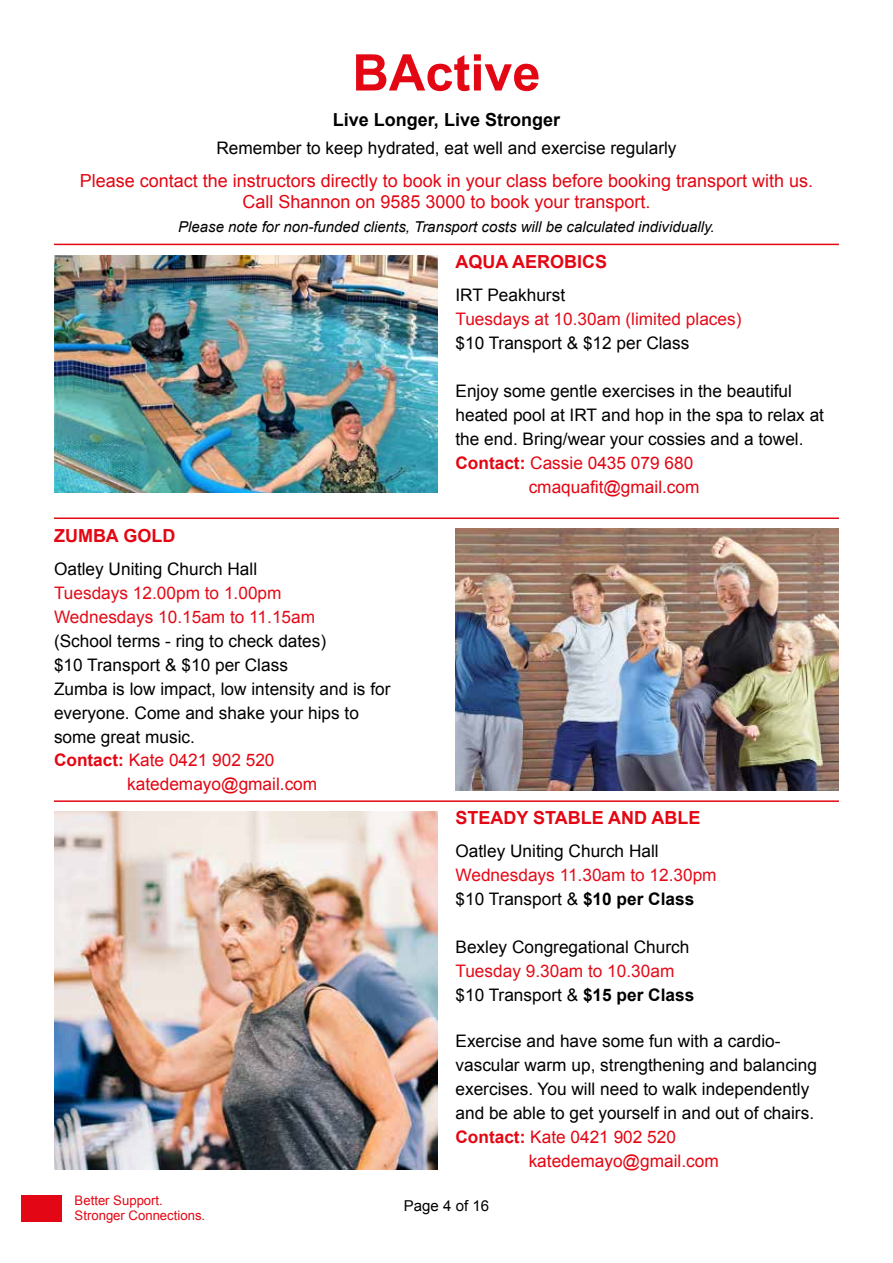
<style>
.page{position:relative;width:893px;height:1263px;background:#fff}
.page>*{position:absolute;margin:0;border:0;box-sizing:border-box;transform-origin:0 0}
.t1{font:700 50.55px "Arial";color:#e30613}
.t2{font:18px/21.6px "Arial";color:#e30613;text-align:center}
.t3{font:700 18px "Arial";color:#e30613}
.t4{font:700 18px "Arial";color:#000}
.t5{font:17.25px "Arial";color:#000}
.t6{font:17.25px/24px "Arial";color:#e30c19}
.t7{font:17.25px "Arial";color:#e30613}
.t8{font:italic 15px "Arial";color:#000}
.t9{font:15px "Arial";color:#000}
.t10{font:13.05px/15.8px "Arial";color:#e30613}
.s1{font-weight:700}
.s2{color:#000}
.s3{font-weight:700;color:#000}
</style>
<div class="page">
<div style="left:21px;top:1195px;width:41px;height:26px;background:#e30715"></div>
<hr style="left:54px;top:244px;width:785px;height:1px;background:#e30613">
<hr style="left:54px;top:800px;width:785px;height:2px;background:#e30613">
<img style="left:54px;top:255px;width:383px;height:238px">
<hr style="left:54px;top:517px;width:785px;height:2px;background:#e30613">
<img style="left:455px;top:529px;width:384px;height:261px">
<img style="left:54px;top:811px;width:383px;height:358px">
<h1 class="t1" style="left:352px;top:39px;width:190px">BActive</h1>
<p class="t4" style="left:333px;top:108px;width:229px">Live Longer, Live Stronger</p>
<p class="t5" style="left:216px;top:137px;width:462px">Remember to keep hydrated, eat well and exercise regularly</p>
<p class="t2" style="left:80px;top:170px;width:735px">Please contact the instructors directly to book in your class before booking transport with us.<br>Call Shannon on 9585 3000 to book your transport.</p>
<p class="t8" style="left:178px;top:217px;width:538px">Please note for non-funded clients, Transport costs will be calculated individually.</p>
<p class="t3" style="left:455px;top:250px;width:153px">AQUA AEROBICS</p>
<p class="t5" style="left:455px;top:283px;width:111px">IRT Peakhurst</p>
<p class="t6" style="left:455px;top:307px;width:287px">Tuesdays at 10.30am (limited places)</p>
<p class="t5" style="left:455px;top:331px;width:235px">$10 Transport &amp; $12 per Class</p>
<p class="t5" style="left:455px;top:379px;width:338px">Enjoy some gentle exercises in the beautiful</p>
<p class="t5" style="left:455px;top:403px;width:370px">heated pool at IRT and hop in the spa to relax at</p>
<p class="t5" style="left:455px;top:427px;width:350px">the end. Bring/wear your cossies and a towel.</p>
<p class="t7" style="left:455px;top:451px;width:239px"><span class="s1">Contact:</span> Cassie 0435 079 680</p>
<p class="t7" style="left:529px;top:475px;width:172px">cmaquafit@gmail.com</p>
<p class="t3" style="left:54px;top:524px;width:123px">ZUMBA GOLD</p>
<p class="t5" style="left:54px;top:557px;width:205px">Oatley Uniting Church Hall</p>
<p class="t6" style="left:54px;top:581px;width:263px">Tuesdays 12.00pm to 1.00pm<br>Wednesdays 10.15am to 11.15am</p>
<p class="t5" style="left:54px;top:629px;width:274px">(School terms - ring to check dates)</p>
<p class="t5" style="left:54px;top:653px;width:235px">$10 Transport &amp; $10 per Class</p>
<p class="t5" style="left:54px;top:677px;width:338px">Zumba is low impact, low intensity and is for</p>
<p class="t5" style="left:54px;top:701px;width:306px">everyone. Come and shake your hips to</p>
<p class="t5" style="left:54px;top:725px;width:142px">some great music.</p>
<p class="t7" style="left:54px;top:749px;width:222px"><span class="s1">Contact:</span> Kate 0421 902 520</p>
<p class="t7" style="left:127px;top:773px;width:192px">katedemayo@gmail.com</p>
<p class="t3" style="left:455px;top:806px;width:247px">STEADY STABLE AND ABLE</p>
<p class="t5" style="left:455px;top:839px;width:205px">Oatley Uniting Church Hall</p>
<p class="t6" style="left:455px;top:863px;width:263px">Wednesdays 11.30am to 12.30pm <span class="s2">$10 Transport &amp;</span> <span class="s3">$10 per Class</span></p>
<p class="t5" style="left:455px;top:935px;width:235px">Bexley Congregational Church</p>
<p class="t6" style="left:455px;top:959px;width:240px">Tuesday 9.30am to 10.30am <span class="s2">$10 Transport &amp;</span> <span class="s3">$15 per Class</span></p>
<p class="t5" style="left:455px;top:1030px;width:327px">Exercise and have some fun with a cardio-</p>
<p class="t5" style="left:455px;top:1054px;width:363px">vascular warm up, strengthening and balancing</p>
<p class="t5" style="left:455px;top:1078px;width:355px">exercises. You will need to walk independently</p>
<p class="t5" style="left:455px;top:1102px;width:360px">and be able to get yourself in and out of chairs.</p>
<p class="t7" style="left:455px;top:1126px;width:222px"><span class="s1">Contact:</span> Kate 0421 902 520</p>
<p class="t7" style="left:529px;top:1150px;width:192px">katedemayo@gmail.com</p>
<p class="t10" style="left:75px;top:1192px;width:132px">Better Support.<br>Stronger Connections.</p>
<p class="t9" style="left:404px;top:1195px;width:87px">Page 4 of 16</p>
</div>
